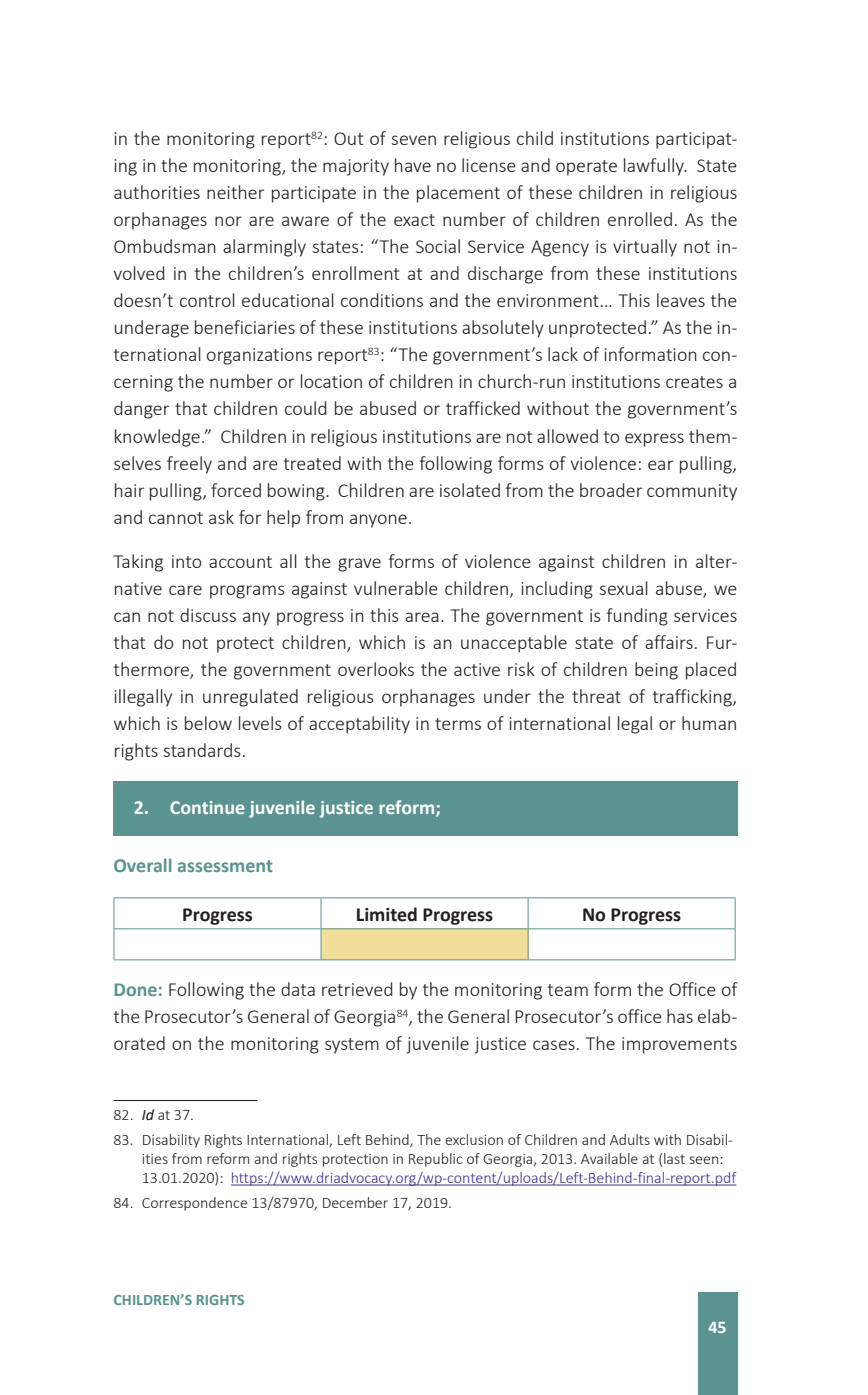
<style>
.page{position:relative;width:868px;height:1395px;background:#fff}
.page>*{position:absolute;margin:0;border:0;box-sizing:border-box;transform-origin:0 0}
.t1{font:300 20px/27px "Calibri";color:#231f20;text-align:justify}
.t2{font:700 20px "Calibri";color:#231f20}
.t3{font:700 20px "Calibri";color:#fff}
.t4{font:700 20px "Calibri";color:#5b9390}
.t5{font:700 18px "Calibri";color:#fff}
.t6{font:300 16px/19.2px "Calibri";color:#231f20}
.t7{font:700 16px "Calibri";color:#5b9390}
.s1{font-weight:700;color:#5b9390}
.s2{font-weight:400;font-style:italic}
.s3{color:#402f92}
</style>
<div class="page">
<div style="left:697px;top:1293px;width:40px;height:102px;background:#5b9390"></div>
<div style="left:113px;top:781px;width:624px;height:55px;background:#5b9390"></div>
<div style="left:321px;top:929px;width:207px;height:31px;background:#f0de99"></div>
<hr style="left:113px;top:897px;width:208px;height:1px;background:#5b9390">
<hr style="left:113px;top:898px;width:1px;height:30px;background:#5b9390">
<hr style="left:321px;top:897px;width:207px;height:1px;background:#5b9390">
<hr style="left:320px;top:898px;width:1px;height:30px;background:#5b9390">
<hr style="left:528px;top:897px;width:207px;height:1px;background:#5b9390">
<hr style="left:527px;top:898px;width:1px;height:30px;background:#5b9390">
<hr style="left:734px;top:898px;width:1px;height:30px;background:#5b9390">
<hr style="left:113px;top:928px;width:208px;height:1px;background:#5b9390">
<hr style="left:113px;top:929px;width:1px;height:30px;background:#5b9390">
<hr style="left:321px;top:928px;width:207px;height:1px;background:#5b9390">
<hr style="left:320px;top:929px;width:1px;height:30px;background:#5b9390">
<hr style="left:528px;top:928px;width:207px;height:1px;background:#5b9390">
<hr style="left:527px;top:929px;width:1px;height:30px;background:#5b9390">
<hr style="left:734px;top:929px;width:1px;height:30px;background:#5b9390">
<hr style="left:113px;top:959px;width:208px;height:1px;background:#5b9390">
<hr style="left:321px;top:959px;width:207px;height:1px;background:#5b9390">
<hr style="left:528px;top:959px;width:207px;height:1px;background:#5b9390">
<hr style="left:113px;top:1100px;width:144px;height:1px;background:#231f20">
<hr style="left:231px;top:1184px;width:505px;height:1px;background:#402f92">
<p class="t1" style="left:113px;top:125px;width:625px">in the monitoring report<sup>82</sup>: Out of seven religious child institutions participat&shy;ing in the monitoring, the majority have no license and operate lawfully. State authorities neither participate in the placement of these children in religious orphanages nor are aware of the exact number of children enrolled. As the Ombudsman alarmingly states: “The Social Service Agency is virtually not in&shy;volved in the children’s enrollment at and discharge from these institutions doesn’t control educational conditions and the environment… This leaves the underage beneficiaries of these institutions absolutely unprotected.” As the in&shy;ternational organizations report<sup>83</sup>: “The government’s lack of information con&shy;cerning the number or location of children in church-run institutions creates a danger that children could be abused or trafficked without the government’s knowledge.” Children in religious institutions are not allowed to express them&shy;selves freely and are treated with the following forms of violence: ear pulling, hair pulling, forced bowing. Children are isolated from the broader community and cannot ask for help from anyone.</p>
<p class="t1" style="left:113px;top:547px;width:625px">Taking into account all the grave forms of violence against children in alter&shy;native care programs against vulnerable children, including sexual abuse, we can not discuss any progress in this area. The government is funding services that do not protect children, which is an unacceptable state of affairs. Fur&shy;thermore, the government overlooks the active risk of children being placed illegally in unregulated religious orphanages under the threat of trafficking, which is below levels of acceptability in terms of international legal or human rights standards.</p>
<p class="t3" style="left:134px;top:793px;width:308px">2. Continue juvenile justice reform;</p>
<p class="t4" style="left:113px;top:851px;width:161px">Overall assessment</p>
<p class="t2" style="left:182px;top:900px;width:72px">Progress</p>
<p class="t2" style="left:356px;top:900px;width:139px">Limited Progress</p>
<p class="t2" style="left:582px;top:900px;width:101px">No Progress</p>
<p class="t1" style="left:113px;top:976px;width:625px"><span class="s1">Done:</span> Following the data retrieved by the monitoring team form the Office of the Prosecutor’s General of Georgia<sup>84</sup>, the General Prosecutor’s office has elab&shy;orated on the monitoring system of juvenile justice cases. The improvements</p>
<p class="t6" style="left:113px;top:1104px;width:82px">82. <span class="s2">Id</span> at 37.</p>
<p class="t6" style="left:142px;top:1129px;width:596px;text-indent:-28px">83. Disability Rights International, Left Behind, The exclusion of Children and Adults with Disabil&shy;ities from reform and rights protection in Republic of Georgia, 2013. Available at (last seen:<br>13.01.2020): <span class="s3">https://www.driadvocacy.org/wp-content/uploads/Left-Behind-final-report.pdf</span></p>
<p class="t6" style="left:113px;top:1192px;width:340px">84. Correspondence 13/87970, December 17, 2019.</p>
<p class="t7" style="left:113px;top:1288px;width:133px">CHILDREN’S RIGHTS</p>
<p class="t5" style="left:708px;top:1313px;width:20px">45</p>
</div>
